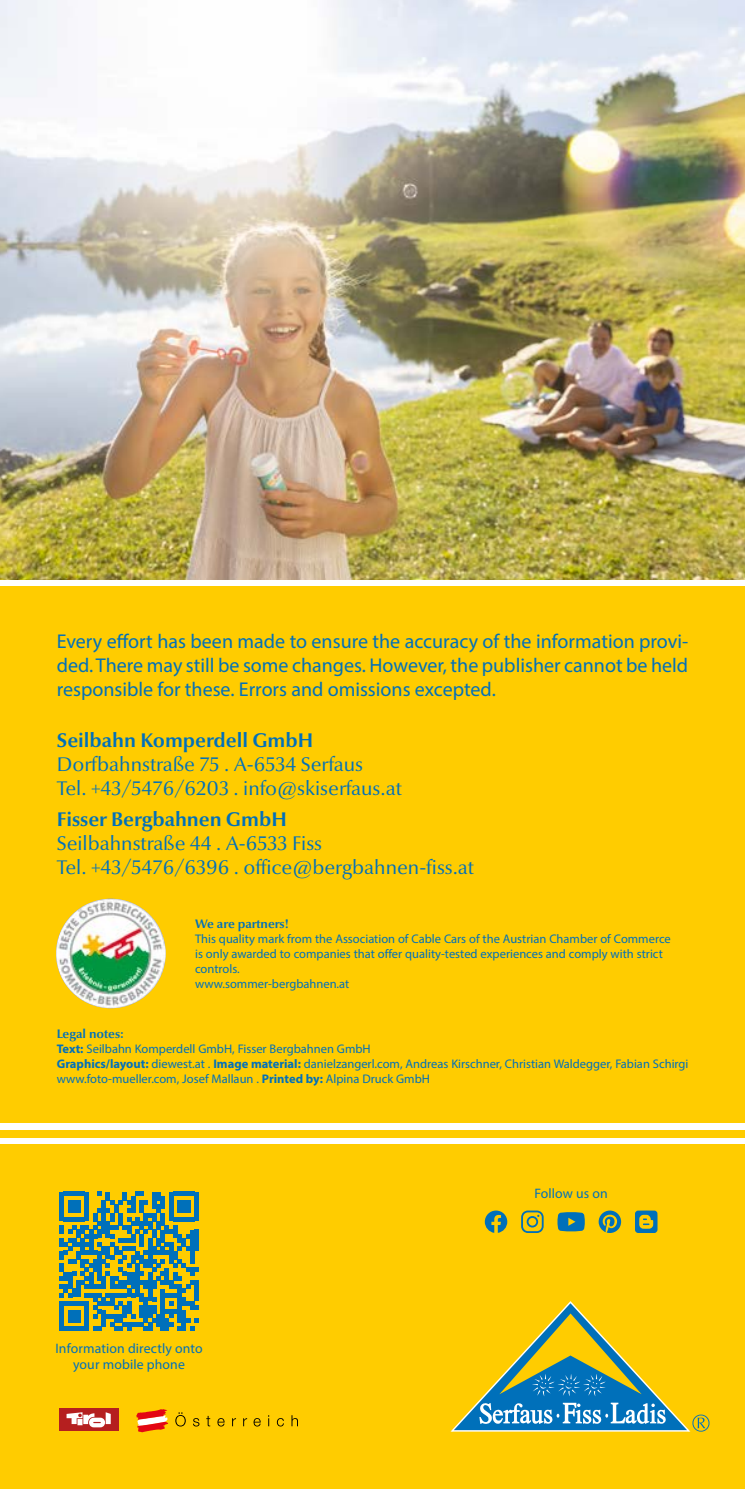
<style>
.page{position:relative;width:745px;height:1489px;background:#fff}
.page>*{position:absolute;margin:0;border:0;box-sizing:border-box;transform-origin:0 0}
.t1{font:20px/24px "Myriad Pro";color:#0070ba;text-align:justify}
.t2{font:20px/24px "Optima Nova LT Pro";color:#0070ba}
.t3{font:700 20px "Optima Nova LT Pro";color:#0070ba}
.t4{font:13.75px/16.5px "Myriad Pro";letter-spacing:.01em;color:#0070ba;text-align:center}
.t5{font:12.5px/15px "Myriad Pro";color:#0070ba}
.t6{font:700 12.5px "Optima Nova LT Pro";color:#0070ba}
.s1{font-weight:700}
</style>
<div class="page">
<div style="left:0;top:1144px;width:744px;height:344px;background:#fc0"></div>
<div style="left:0;top:586px;width:744px;height:537px;background:#fc0"></div>
<div style="left:0;top:1130px;width:744px;height:7px;background:#fc0"></div>
<svg style="left:175px;top:1412px;width:11px;height:14px"></svg>
<svg style="left:193px;top:1418px;width:6px;height:8px"></svg>
<svg style="left:206px;top:1415px;width:4px;height:11px"></svg>
<svg style="left:217px;top:1418px;width:7px;height:8px"></svg>
<svg style="left:232px;top:1418px;width:4px;height:8px"></svg>
<svg style="left:243px;top:1418px;width:4px;height:8px"></svg>
<svg style="left:253px;top:1418px;width:7px;height:8px"></svg>
<svg style="left:277px;top:1418px;width:7px;height:8px"></svg>
<svg style="left:291px;top:1415px;width:7px;height:11px"></svg>
<svg style="left:136px;top:1409px;width:32px;height:22px"></svg>
<svg style="left:451px;top:1301px;width:258px;height:130px"></svg>
<img style="left:0;top:0;width:744px;height:579px">
<svg style="left:557px;top:1212px;width:27px;height:19px"></svg>
<svg style="left:521px;top:1210px;width:22px;height:22px"></svg>
<svg style="left:484px;top:1210px;width:23px;height:22px"></svg>
<svg style="left:598px;top:1210px;width:22px;height:22px"></svg>
<svg style="left:635px;top:1210px;width:22px;height:22px"></svg>
<div style="left:59px;top:1407px;width:59px;height:23px;background:#b51f1f"></div>
<svg style="left:66px;top:1412px;width:45px;height:15px"></svg>
<img style="left:56px;top:898px;width:109px;height:110px;border-radius:55px">
<svg style="left:59px;top:1191px;width:139px;height:139px"></svg>
<h1 class="t1" style="left:57px;top:628px;width:632px">Every effort has been made to ensure the accuracy of the information provi&shy;ded. There may still be some changes. However, the publisher cannot be held responsible for these. Errors and omissions excepted.</h1>
<h1 class="t3" style="left:57px;top:727px;width:258px">Seilbahn Komperdell GmbH</h1>
<h1 class="t2" style="left:57px;top:752px;width:346px">Dorfbahnstraße 75 . A-6534 Serfaus<br>Tel. +43/5476/6203 . info@skiserfaus.at</h1>
<h1 class="t3" style="left:57px;top:806px;width:231px">Fisser Bergbahnen GmbH</h1>
<h1 class="t2" style="left:57px;top:831px;width:418px">Seilbahnstraße 44 . A-6533 Fiss<br>Tel. +43/5476/6396 . office@bergbahnen-fiss.at</h1>
<p class="t6" style="left:195px;top:916px;width:95px">We are partners!</p>
<p class="t5" style="left:195px;top:931px;width:477px">This quality mark from the Association of Cable Cars of the Austrian Chamber of Commerce is only awarded to companies that offer quality-tested experiences and comply with strict controls.<br>www.sommer-bergbahnen.at</p>
<p class="t6" style="left:57px;top:1026px;width:69px">Legal notes:</p>
<p class="t5" style="left:57px;top:1041px;width:632px"><span class="s1">Text:</span> Seilbahn Komperdell GmbH, Fisser Bergbahnen GmbH<br><span class="s1">Graphics/layout:</span> diewest.at . <span class="s1">Image material:</span> danielzangerl.com, Andreas Kirschner, Christian Waldegger, Fabian Schirgi www.foto-mueller.com, Josef Mallaun . <span class="s1">Printed by:</span> Alpina Druck GmbH</p>
<p class="t4" style="left:55px;top:1339px;width:149px">Information directly onto your mobile phone</p>
<p class="t4" style="left:534px;top:1185px;width:75px">Follow us on</p>
</div>
